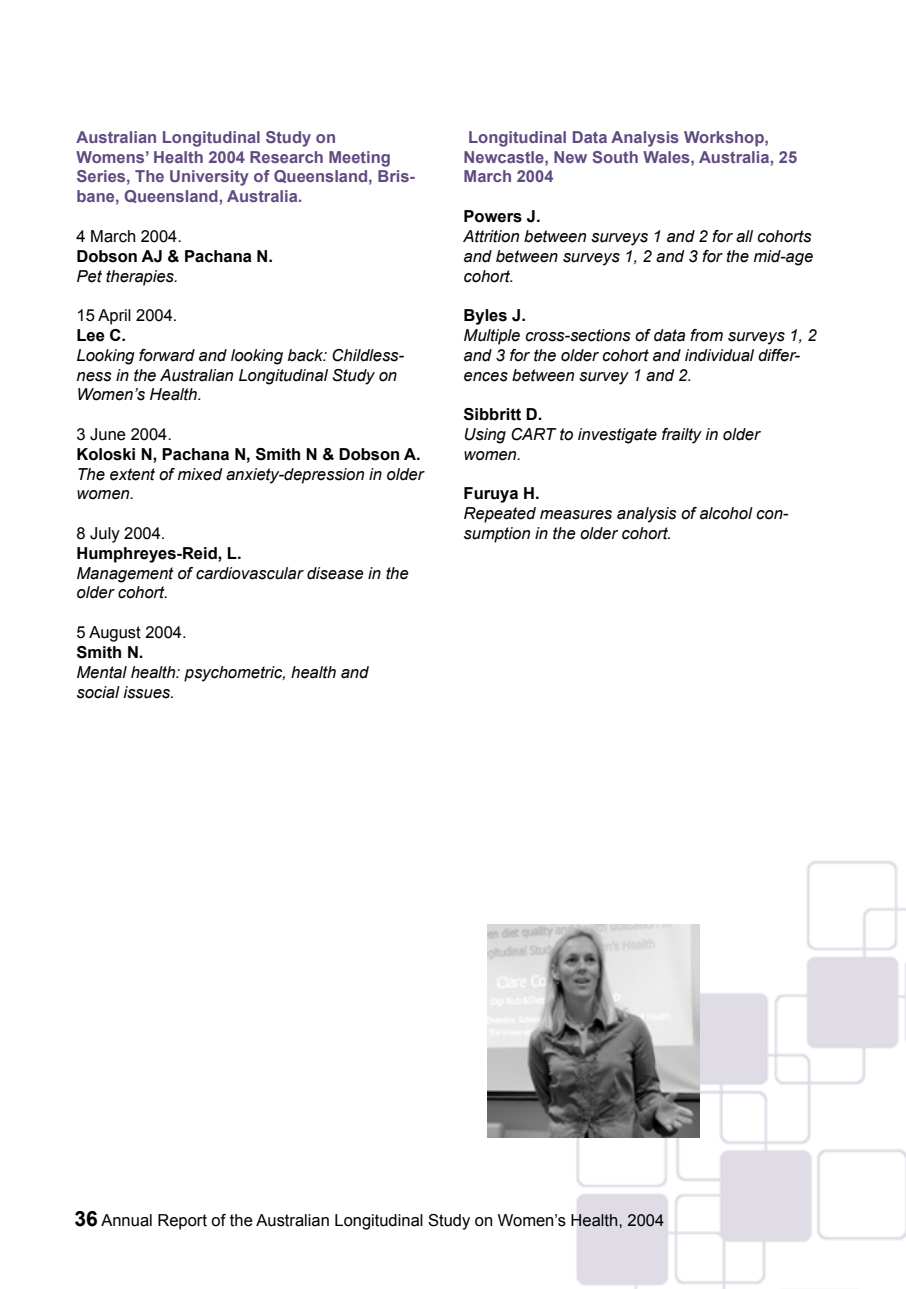
<style>
.page{position:relative;width:906px;height:1289px;background:#fff}
.page>*{position:absolute;margin:0;border:0;box-sizing:border-box;transform-origin:0 0}
.t1{font:italic 16.5px/19.8px "Arial";color:#000}
.t2{font:700 16.5px/19.8px "Arial";color:#604a81}
.t3{font:16.5px "Arial";color:#000}
.t4{font:700 16.5px "Arial";color:#000}
.s1{font-weight:700;font-size:21px}
</style>
<div class="page">
<img style="left:567px;top:860px;width:339px;height:428px">
<img style="left:487px;top:924px;width:212px;height:213px">
<p class="t2" style="left:77px;top:128px;width:340px">Australian Longitudinal Study on<br>Womens’ Health 2004 Research Meeting Series, The University of Queensland, Bris&shy;bane, Queensland, Australia.</p>
<p class="t3" style="left:77px;top:225px;width:107px">4 March 2004.</p>
<p class="t4" style="left:77px;top:245px;width:198px">Dobson AJ &amp; Pachana N.</p>
<p class="t1" style="left:77px;top:266px;width:103px">Pet therapies.</p>
<p class="t3" style="left:77px;top:304px;width:102px">15 April 2004.</p>
<p class="t4" style="left:77px;top:324px;width:51px">Lee C.</p>
<p class="t1" style="left:77px;top:345px;width:329px">Looking forward and looking back: Childless&shy;ness in the Australian Longitudinal Study on<br>Women’s Health.</p>
<p class="t3" style="left:77px;top:423px;width:97px">3 June 2004.</p>
<p class="t4" style="left:77px;top:443px;width:346px">Koloski N, Pachana N, Smith N &amp; Dobson A.</p>
<p class="t1" style="left:77px;top:464px;width:348px">The extent of mixed anxiety-depression in older women.</p>
<p class="t3" style="left:77px;top:522px;width:90px">8 July 2004.</p>
<p class="t4" style="left:77px;top:542px;width:167px">Humphreyes-Reid, L.</p>
<p class="t1" style="left:77px;top:563px;width:333px">Management of cardiovascular disease in the older cohort.</p>
<p class="t3" style="left:77px;top:621px;width:112px">5 August 2004.</p>
<p class="t4" style="left:77px;top:641px;width:68px">Smith N.</p>
<p class="t1" style="left:77px;top:662px;width:293px">Mental health: psychometric, health and social issues.</p>
<p class="t2" style="left:463px;top:128px;width:335px">Longitudinal Data Analysis Workshop,<br>Newcastle, New South Wales, Australia, 25<br>March 2004</p>
<p class="t4" style="left:463px;top:205px;width:79px">Powers J.</p>
<p class="t1" style="left:463px;top:226px;width:351px;text-align:justify">Attrition between surveys 1 and 2 for all cohorts and between surveys 1, 2 and 3 for the mid-age cohort.</p>
<p class="t4" style="left:463px;top:304px;width:64px">Byles J.</p>
<p class="t1" style="left:463px;top:325px;width:355px">Multiple cross-sections of data from surveys 1, 2 and 3 for the older cohort and individual differ&shy;ences between survey 1 and 2.</p>
<p class="t4" style="left:463px;top:403px;width:80px">Sibbritt D.</p>
<p class="t1" style="left:463px;top:424px;width:297px">Using CART to investigate frailty in older women.</p>
<p class="t4" style="left:463px;top:482px;width:78px">Furuya H.</p>
<p class="t1" style="left:463px;top:504px;width:326px">Repeated measures analysis of alcohol con&shy;sumption in the older cohort.</p>
<p class="t3" style="left:74px;top:1208px;width:591px"><span class="s1">36</span> Annual Report of the Australian Longitudinal Study on Women’s Health, 2004</p>
</div>
